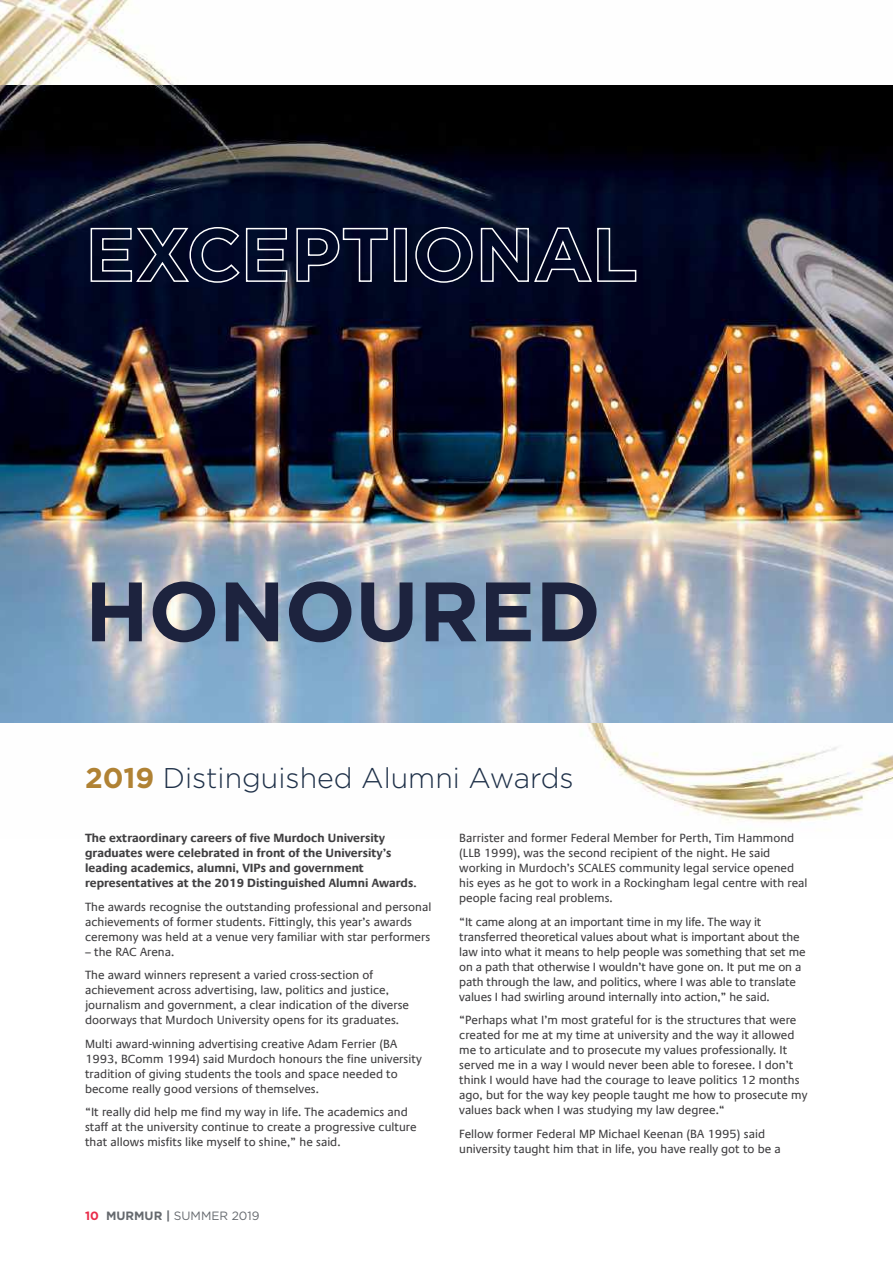
<style>
.page{position:relative;width:893px;height:1263px;background:#fff}
.page>*{position:absolute;margin:0;border:0;box-sizing:border-box;transform-origin:0 0}
.t1{font:700 84px "Gotham";letter-spacing:-.01em;color:#1d233e}
.t2{font:300 28.5px "Gotham";color:#1e3048}
.t3{font:12px/15px "Praxis Com";color:#414042}
.t4{font:700 12px/15px "Praxis Com";color:#414042}
.t5{font:12px "Gotham";color:#65696e}
.s1{font-weight:700;color:#b08234}
.s2{font-weight:700;color:#e92c4a}
.s3{font-weight:700}
</style>
<div class="page">
<img style="left:0;top:0;width:893px;height:822px">
<img style="left:0;top:85px;width:893px;height:638px">
<svg style="left:90px;top:226px;width:198px;height:58px;background:#252c45"></svg>
<svg style="left:296px;top:227px;width:93px;height:56px;background:#20263f"></svg>
<div style="left:394px;top:228px;width:13px;height:54px;border:2px solid #fff"></div>
<svg style="left:415px;top:226px;width:58px;height:58px;background:#20263f"></svg>
<svg style="left:480px;top:227px;width:157px;height:56px;background:#21263e"></svg>
<h1 class="t1" style="left:85px;top:556px;width:517px">HONOURED</h1>
<h2 class="t2" style="left:85px;top:760px;width:490px"><span class="s1">2019</span> Distinguished Alumni Awards</h2>
<p class="t4" style="left:85px;top:830px;width:333px">The extraordinary careers of five Murdoch University graduates were celebrated in front of the University’s leading academics, alumni, VIPs and government representatives at the 2019 Distinguished Alumni Awards.</p>
<p class="t3" style="left:85px;top:899px;width:348px">The awards recognise the outstanding professional and personal achievements of former students. Fittingly, this year’s awards ceremony was held at a venue very familiar with star performers</p>
<p class="t3" style="left:85px;top:940px;width:290px;line-height:23.5px">– the RAC Arena.<br>The award winners represent a varied cross-section of</p>
<p class="t3" style="left:85px;top:983px;width:326px">achievement across advertising, law, politics and justice, journalism and government, a clear indication of the diverse doorways that Murdoch University opens for its graduates.</p>
<p class="t3" style="left:85px;top:1036px;width:338px">Multi award-winning advertising creative Adam Ferrier (BA 1993, BComm 1994) said Murdoch honours the fine university tradition of giving students the tools and space needed to become really good versions of themselves.</p>
<p class="t3" style="left:85px;top:1105px;width:333px">“It really did help me find my way in life. The academics and staff at the university continue to create a progressive culture that allows misfits like myself to shine,” he said.</p>
<p class="t5" style="left:85px;top:1208px;width:176px"><span class="s2">10</span> <span class="s3">MURMUR |</span> SUMMER 2019</p>
<p class="t3" style="left:459px;top:831px;width:350px">Barrister and former Federal Member for Perth, Tim Hammond (LLB 1999), was the second recipient of the night. He said working in Murdoch’s SCALES community legal service opened his eyes as he got to work in a Rockingham legal centre with real people facing real problems.</p>
<p class="t3" style="left:459px;top:914px;width:348px">“It came along at an important time in my life. The way it transferred theoretical values about what is important about the law into what it means to help people was something that set me on a path that otherwise I wouldn’t have gone on. It put me on a path through the law, and politics, where I was able to translate values I had swirling around internally into action,” he said.</p>
<p class="t3" style="left:459px;top:1013px;width:350px">“Perhaps what I’m most grateful for is the structures that were created for me at my time at university and the way it allowed me to articulate and to prosecute my values professionally. It served me in a way I would never been able to foresee. I don’t think I would have had the courage to leave politics 12 months ago, but for the way key people taught me how to prosecute my values back when I was studying my law degree.“</p>
<p class="t3" style="left:459px;top:1126px;width:323px">Fellow former Federal MP Michael Keenan (BA 1995) said university taught him that in life, you have really got to be a</p>
</div>
